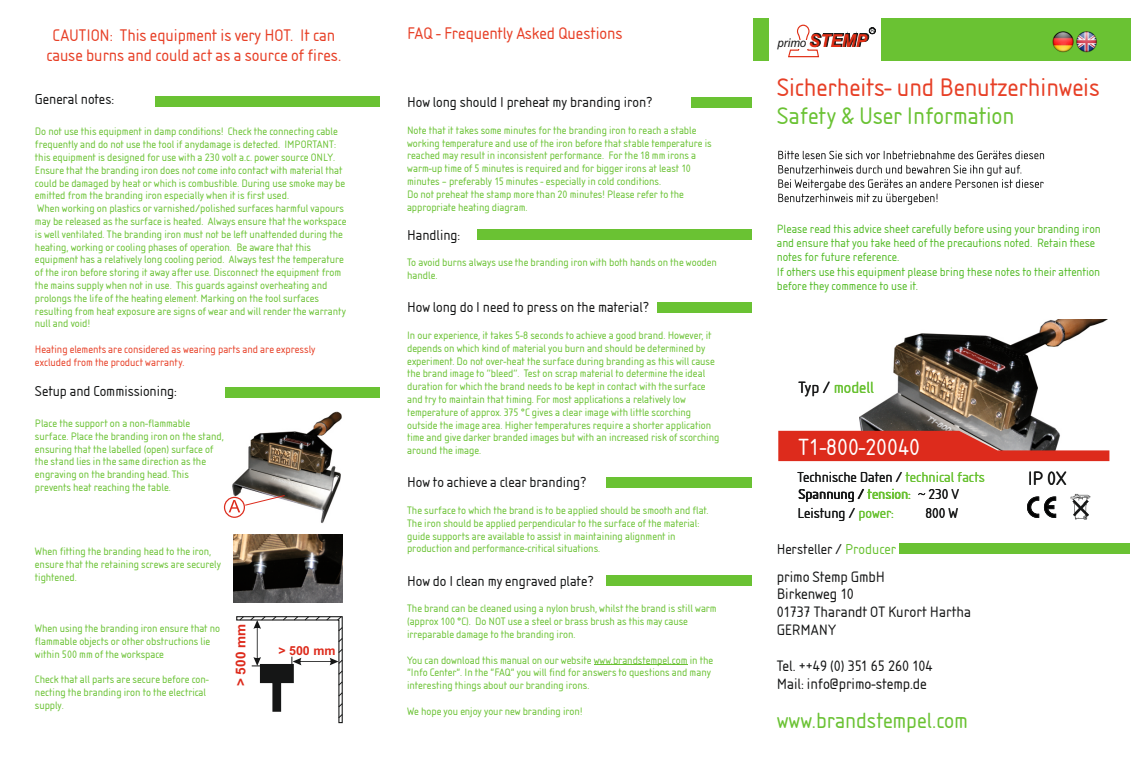
<style>
.page{position:relative;width:1131px;height:759px;background:#fff}
.page>*{position:absolute;margin:0;border:0;box-sizing:border-box;transform-origin:0 0}
.t1{font:26.38px "Isonorm";color:#e73f26}
.t2{font:25px "Isonorm";color:#6ac233}
.t3{font:24.38px "Isonorm";color:#fff}
.t4{font:23px "Isonorm";color:#6ac233}
.t5{font:20.25px "Isonorm";color:#151616}
.t6{font:17.5px/19.9px "Isonorm";color:#e73f26;text-align:center}
.t7{font:17px "Isonorm";color:#6ac233}
.t8{font:15.75px/17.9px "Isonorm";color:#151616}
.t9{font:15px/18px "Isonorm";color:#151616}
.t10{font:700 13.62px "Arial";color:#dd2b1c}
.t11{font:12.5px/14.2px "Isonorm";color:#53bb26}
.t12{font:700 12.5px "Arial";color:#dd2b1c}
.t13{font:italic 12px "Arial";color:#151616;scale:.95 1}
.t14{font:11.25px/12.8px "Isonorm";color:#6ac233}
.t15{font:11.25px/12.8px "Isonorm";color:#e73f26}
.t16{font:4.75px "Arial";color:#151616}
.s1{font-weight:700;font-size:17.88px}
.s2{color:#151616}
.s3{color:#6ac233}
</style>
<div class="page">
<svg style="left:778px;top:150px;width:265px;height:54px"></svg>
<div style="left:880px;top:18px;width:250px;height:43px;background:#6ac233"></div>
<div style="left:899px;top:543px;width:231px;height:10px;background:#6ac233"></div>
<svg style="left:868px;top:27px;width:7px;height:7px"></svg>
<svg style="left:788px;top:24px;width:31px;height:34px"></svg>
<div style="left:794px;top:40px;width:13px;height:8px;background:#fff"></div>
<div style="left:753px;top:19px;width:15px;height:42px;background:#6ac233"></div>
<img style="left:1052px;top:31px;width:45px;height:22px">
<div style="left:155px;top:97px;width:225px;height:10px;background:#6ac233"></div>
<img style="left:229px;top:411px;width:113px;height:112px">
<svg style="left:229px;top:494px;width:56px;height:18px"></svg>
<div style="left:224px;top:496px;width:21px;height:21px;border:1px solid #dd2b1c;border-radius:50%"></div>
<img style="left:234px;top:534px;width:108px;height:68px">
<svg style="left:236px;top:616px;width:107px;height:107px"></svg>
<div style="left:225px;top:387px;width:155px;height:10px;background:#6ac233"></div>
<hr style="left:594px;top:664px;width:93px;height:1px;background:#6ac233">
<div style="left:691px;top:97px;width:60px;height:10px;background:#6ac233"></div>
<div style="left:476px;top:229px;width:275px;height:11px;background:#6ac233"></div>
<div style="left:656px;top:302px;width:95px;height:10px;background:#6ac233"></div>
<div style="left:605px;top:477px;width:146px;height:10px;background:#6ac233"></div>
<div style="left:605px;top:575px;width:146px;height:10px;background:#6ac233"></div>
<img style="left:859px;top:320px;width:248px;height:142px">
<div style="left:787px;top:453px;width:315px;height:68px;background:#fff"></div>
<svg style="left:918px;top:493px;width:7px;height:2px"></svg>
<svg style="left:1027px;top:496px;width:11px;height:21px"></svg>
<svg style="left:1044px;top:496px;width:11px;height:21px"></svg>
<img style="left:1070px;top:493px;width:21px;height:27px">
<svg style="left:778px;top:430px;width:331px;height:31px;background:#cf4e43"></svg>
<h3 class="t6" style="left:46px;top:25px;width:296px">CAUTION: This equipment is very HOT. It can cause burns and could act as a source of fires.</h3>
<h3 class="t9" style="left:35px;top:91px;width:81px">General notes:</h3>
<p class="t14" style="left:35px;top:125px;width:313px">Do not use this equipment in damp conditions! Check the connecting cable frequently and do not use the tool if anydamage is detected. IMPORTANT: this equipment is designed for use with a 230 volt a.c. power source ONLY.<br>Ensure that the branding iron does not come into contact with material that could be damaged by heat or which is combustible. During use smoke may be emitted from the branding iron especially when it is first used.<br>When working on plastics or varnished/polished surfaces harmful vapours may be released as the surface is heated. Always ensure that the workspace is well ventilated. The branding iron must not be left unattended during the heating, working or cooling phases of operation. Be aware that this equipment has a relatively long cooling period. Always test the temperature of the iron before storing it away after use. Disconnect the equipment from the mains supply when not in use. This guards against overheating and prolongs the life of the heating element. Marking on the tool surfaces resulting from heat exposure are signs of wear and will render the warranty null and void!</p>
<p class="t15" style="left:35px;top:343px;width:282px">Heating elements are considered as wearing parts and are expressly excluded from the product warranty.</p>
<h3 class="t9" style="left:35px;top:382px;width:143px">Setup and Commissioning:</h3>
<p class="t14" style="left:35px;top:417px;width:190px">Place the support on a non-flammable surface. Place the branding iron on the stand, ensuring that the labelled (open) surface of the stand lies in the same direction as the engraving on the branding head. This prevents heat reaching the table.</p>
<p class="t14" style="left:35px;top:545px;width:187px">When fitting the branding head to the iron, ensure that the retaining screws are securely tightened.</p>
<p class="t14" style="left:35px;top:622px;width:187px">When using the branding iron ensure that no flammable objects or other obstructions lie within 500 mm of the workspace</p>
<p class="t14" style="left:35px;top:673px;width:175px">Check that all parts are secure before con&shy;necting the branding iron to the electrical supply.</p>
<p class="t10" style="left:236px;top:686px;width:64px;rotate:-90deg">&gt; 500 mm</p>
<p class="t12" style="left:278px;top:645px;width:59px">&gt; 500 mm</p>
<h3 class="t6" style="left:407px;top:24px;width:217px">FAQ - Frequently Asked Questions</h3>
<h3 class="t9" style="left:407px;top:93px;width:247px">How long should I preheat my branding iron?</h3>
<p class="t14" style="left:407px;top:124px;width:306px">Note that it takes some minutes for the branding iron to reach a stable working temperature and use of the iron before that stable temperature is reached may result in inconsistent performance. For the 18 mm irons a warm-up time of 5 minutes is required and for bigger irons at least 10 minutes – preferably 15 minutes - especially in cold conditions.<br>Do not preheat the stamp more than 20 minutes! Please refer to the appropriate heating diagram.</p>
<h3 class="t9" style="left:407px;top:226px;width:55px">Handling:</h3>
<p class="t14" style="left:407px;top:256px;width:311px">To avoid burns always use the branding iron with both hands on the wooden handle.</p>
<h3 class="t9" style="left:407px;top:298px;width:243px">How long do I need to press on the material?</h3>
<p class="t14" style="left:407px;top:329px;width:314px">In our experience, it takes 5-8 seconds to achieve a good brand. However, it depends on which kind of material you burn and should be determined by experiment. Do not over-heat the surface during branding as this will cause the brand image to “bleed”. Test on scrap material to determine the ideal duration for which the brand needs to be kept in contact with the surface and try to maintain that timing. For most applications a relatively low temperature of approx. 375 °C gives a clear image with little scorching outside the image area. Higher temperatures require a shorter application time and give darker branded images but with an increased risk of scorching around the image.</p>
<h3 class="t9" style="left:407px;top:473px;width:181px">How to achieve a clear branding?</h3>
<p class="t14" style="left:407px;top:504px;width:303px">The surface to which the brand is to be applied should be smooth and flat.<br>The iron should be applied perpendicular to the surface of the material: guide supports are available to assist in maintaining alignment in production and performance-critical situations.</p>
<h3 class="t9" style="left:407px;top:571px;width:188px">How do I clean my engraved plate?</h3>
<p class="t14" style="left:407px;top:602px;width:311px">The brand can be cleaned using a nylon brush, whilst the brand is still warm (approx 100 °C). Do NOT use a steel or brass brush as this may cause irreparable damage to the branding iron.</p>
<p class="t14" style="left:407px;top:653px;width:308px">You can download this manual on our website www.brandstempel.com in the "Info Center". In the "FAQ" you will find for answers to questions and many interesting things about our branding irons.</p>
<p class="t14" style="left:407px;top:704px;width:177px">We hope you enjoy your new branding iron!</p>
<p class="t16" style="left:870px;top:29px;width:5px">R</p>
<p class="t13" style="left:777px;top:39px;width:97px">primo <span class="s1">STEMP</span></p>
<h1 class="t1" style="left:776px;top:73px;width:324px">Sicherheits- und Benutzerhinweis</h1>
<h2 class="t2" style="left:776px;top:101px;width:239px">Safety &amp; User Information</h2>
<p class="t11" style="left:776px;top:222px;width:325px">Please read this advice sheet carefully before using your branding iron and ensure that you take heed of the precautions noted. Retain these notes for future reference.<br>If others use this equipment please bring these notes to their attention before they commence to use it.</p>
<h3 class="t7" style="left:798px;top:378px;width:77px"><span class="s2">Typ /</span> modell</h3>
<h3 class="t3" style="left:798px;top:433px;width:123px">T1-800-20040</h3>
<h3 class="t9" style="left:797px;top:467px;width:189px">Technische Daten / <span class="s3">technical facts<br></span>Spannung / <span class="s3">tension:</span> 230 V<br>Leistung / <span class="s3">power:</span></h3>
<h3 class="t9" style="left:925px;top:503px;width:34px">800 W</h3>
<h3 class="t9" style="left:776px;top:540px;width:121px">Hersteller / <span class="s3">Producer</span></h3>
<h3 class="t8" style="left:776px;top:567px;width:196px">primo Stemp GmbH<br>Birkenweg 10<br>01737 Tharandt OT Kurort Hartha<br>GERMANY</h3>
<h3 class="t8" style="left:776px;top:657px;width:157px">Tel. ++49 (0) 351 65 260 104<br>Mail: info@primo-stemp.de</h3>
<h3 class="t4" style="left:776px;top:707px;width:193px">www.brandstempel.com</h3>
<h3 class="t5" style="left:1027px;top:467px;width:40px">IP 0X</h3>
</div>
